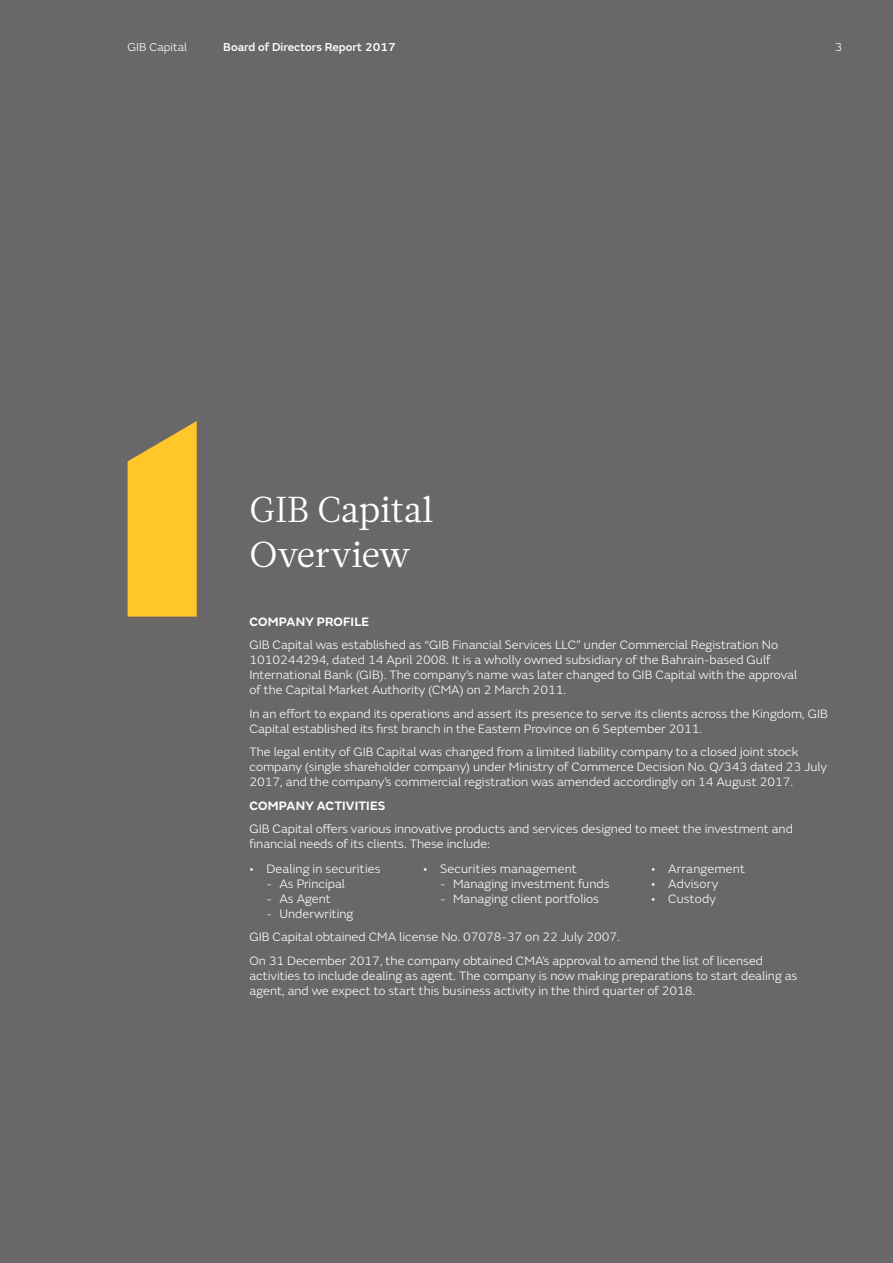
<style>
.page{position:relative;width:893px;height:1263px;background:#6a6769}
.page>*{position:absolute;margin:0;border:0;box-sizing:border-box;transform-origin:0 0}
.t1{font:36px/45px "Glosa";color:#fff}
.t2{font:300 12.75px/15px "FS Emeric";color:#fff}
.t3{font:600 12.75px "FS Emeric";letter-spacing:.005em;color:#fff}
.t4{font:500 12px "FS Emeric";color:#fff}
.t5{font:300 12px "FS Emeric";color:#fff}
</style>
<div class="page">
<svg style="left:128px;top:421px;width:69px;height:196px;background:#efbc2f"></svg>
<p class="t5" style="left:128px;top:39px;width:61px">GIB Capital</p>
<p class="t4" style="left:223px;top:38px;width:174px">Board of Directors Report 2017</p>
<p class="t5" style="left:835px;top:39px;width:9px">3</p>
<h1 class="t1" style="left:249px;top:487px;width:185px">GIB Capital<br>Overview</h1>
<p class="t3" style="left:249px;top:612px;width:121px">COMPANY PROFILE</p>
<p class="t2" style="left:249px;top:637px;width:549px">GIB Capital was established as “GIB Financial Services LLC” under Commercial Registration No 1010244294, dated 14 April 2008. It is a wholly owned subsidiary of the Bahrain-based Gulf International Bank (GIB). The company’s name was later changed to GIB Capital with the approval of the Capital Market Authority (CMA) on 2 March 2011.</p>
<p class="t2" style="left:249px;top:706px;width:580px">In an effort to expand its operations and assert its presence to serve its clients across the Kingdom, GIB<br>Capital established its first branch in the Eastern Province on 6 September 2011.</p>
<p class="t2" style="left:249px;top:744px;width:579px">The legal entity of GIB Capital was changed from a limited liability company to a closed joint stock company (single shareholder company) under Ministry of Commerce Decision No. Q/343 dated 23 July<br>2017, and the company’s commercial registration was amended accordingly on 14 August 2017.</p>
<p class="t3" style="left:249px;top:796px;width:137px">COMPANY ACTIVITIES</p>
<p class="t2" style="left:249px;top:821px;width:545px">GIB Capital offers various innovative products and services designed to meet the investment and financial needs of its clients. These include:</p>
<p class="t2" style="left:249px;top:860px;width:133px">• Dealing in securities</p>
<p class="t2" style="left:266px;top:875px;width:80px">- As Principal</p>
<p class="t2" style="left:266px;top:890px;width:66px">- As Agent</p>
<p class="t2" style="left:266px;top:905px;width:88px">- Underwriting</p>
<p class="t2" style="left:423px;top:860px;width:155px">• Securities management</p>
<p class="t2" style="left:440px;top:875px;width:171px">- Managing investment funds</p>
<p class="t2" style="left:440px;top:890px;width:160px">- Managing client portfolios</p>
<p class="t2" style="left:651px;top:860px;width:95px">• Arrangement</p>
<p class="t2" style="left:651px;top:875px;width:69px">• Advisory</p>
<p class="t2" style="left:651px;top:890px;width:67px">• Custody</p>
<p class="t2" style="left:249px;top:924px;width:515px;line-height:23.5px">GIB Capital obtained CMA license No. 07078-37 on 22 July 2007.<br>On 31 December 2017, the company obtained CMA’s approval to amend the list of licensed</p>
<p class="t2" style="left:249px;top:967px;width:549px">activities to include dealing as agent. The company is now making preparations to start dealing as agent, and we expect to start this business activity in the third quarter of 2018.</p>
</div>
